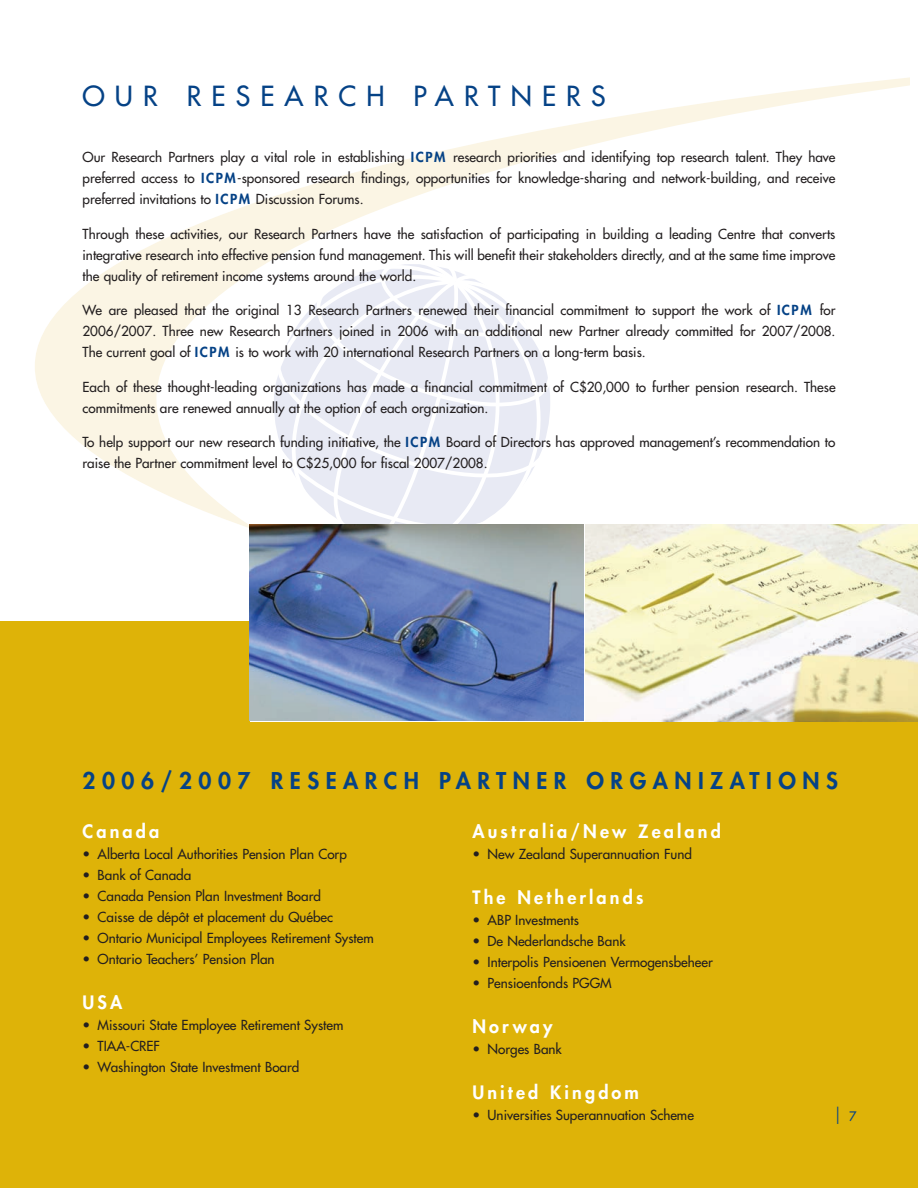
<style>
.page{position:relative;width:918px;height:1188px;background:#fff}
.page>*{position:absolute;margin:0;border:0;box-sizing:border-box;transform-origin:0 0}
.t1{font:27px "Futura";letter-spacing:.375em;color:#054286}
.t2{font:800 22.5px "Futura";letter-spacing:.29em;color:#054286}
.t3{font:300 21px "Futura";color:#054286}
.t4{font:800 18px "Futura";letter-spacing:.175em;color:#fff}
.t5{font:13.5px/21px "Futura";color:#231f20;text-align:justify}
.s1{font-weight:800;color:#054286}
.s2{font-weight:400;font-size:12.75px}
</style>
<div class="page">
<svg style="left:35px;top:243px;width:121px;height:247px;fill:#fbf5e4"></svg>
<svg style="left:156px;top:77px;width:754px;height:544px"></svg>
<svg style="left:263px;top:277px;width:4px;height:226px"></svg>
<svg style="left:267px;top:257px;width:293px;height:267px"></svg>
<div style="left:0;top:621px;width:918px;height:567px;background:#deb308"></div>
<img style="left:250px;top:524px;width:333px;height:196px">
<img style="left:586px;top:524px;width:332px;height:197px">
<h1 class="t1" style="left:82px;top:82px;width:525px">OUR RESEARCH PARTNERS</h1>
<p class="t5" style="left:82px;top:147px;width:755px">Our Research Partners play a vital role in establishing <span class="s1">ICPM</span> research priorities and identifying top research talent. They have preferred access to <span class="s1">ICPM</span>-sponsored research findings, opportunities for knowledge-sharing and network-building, and receive preferred invitations to <span class="s1">ICPM</span> Discussion Forums.</p>
<p class="t5" style="left:83px;top:224px;width:754px">Through these activities, our Research Partners have the satisfaction of participating in building a leading Centre that converts integrative research into effective pension fund management. This will benefit their stakeholders directly, and at the same time improve the quality of retirement income systems around the world.</p>
<p class="t5" style="left:83px;top:300px;width:755px">We are pleased that the original 13 Research Partners renewed their financial commitment to support the work of <span class="s1">ICPM</span> for 2006/2007. Three new Research Partners joined in 2006 with an additional new Partner already committed for 2007/2008.<br>The current goal of <span class="s1">ICPM</span> is to work with 20 international Research Partners on a long-term basis.</p>
<p class="t5" style="left:83px;top:377px;width:755px">Each of these thought-leading organizations has made a financial commitment of C$20,000 to further pension research. These commitments are renewed annually at the option of each organization.</p>
<p class="t5" style="left:83px;top:433px;width:754px">To help support our new research funding initiative, the <span class="s1">ICPM</span> Board of Directors has approved management’s recommendation to raise the Partner commitment level to C$25,000 for fiscal 2007/2008.</p>
<h2 class="t2" style="left:82px;top:770px;width:757px">2006/2007 RESEARCH PARTNER ORGANIZATIONS</h2>
<h3 class="t4" style="left:82px;top:822px;width:78px">Canada</h3>
<p class="t5" style="left:82px;top:844px;width:266px">• Alberta Local Authorities Pension Plan Corp</p>
<p class="t5" style="left:82px;top:865px;width:110px">• Bank of Canada</p>
<p class="t5" style="left:82px;top:886px;width:240px">• Canada Pension Plan Investment Board</p>
<p class="t5" style="left:82px;top:907px;width:252px">• Caisse de dépôt et placement du Québec</p>
<p class="t5" style="left:82px;top:928px;width:293px">• Ontario Municipal Employees Retirement System</p>
<p class="t5" style="left:82px;top:949px;width:194px">• Ontario Teachers’ Pension Plan</p>
<h3 class="t4" style="left:82px;top:993px;width:41px">USA</h3>
<p class="t5" style="left:82px;top:1015px;width:262px">• Missouri State Employee Retirement System</p>
<p class="t5" style="left:82px;top:1036px;width:79px">• TIAA-CREF</p>
<p class="t5" style="left:82px;top:1057px;width:218px">• Washington State Investment Board</p>
<h3 class="t4" style="left:472px;top:822px;width:250px">Australia/New Zealand</h3>
<p class="t5" style="left:472px;top:844px;width:221px">• New Zealand Superannuation Fund</p>
<h3 class="t4" style="left:472px;top:888px;width:172px">The Netherlands</h3>
<p class="t5" style="left:472px;top:910px;width:108px">• ABP Investments</p>
<p class="t5" style="left:472px;top:931px;width:155px">• De Nederlandsche Bank</p>
<p class="t5" style="left:472px;top:952px;width:242px">• Interpolis Pensioenen Vermogensbeheer</p>
<p class="t5" style="left:472px;top:973px;width:141px">• Pensioenfonds PGGM</p>
<h3 class="t4" style="left:472px;top:1017px;width:82px">Norway</h3>
<p class="t5" style="left:472px;top:1039px;width:91px">• Norges Bank</p>
<h3 class="t4" style="left:472px;top:1083px;width:168px">United Kingdom</h3>
<p class="t5" style="left:472px;top:1105px;width:223px">• Universities Superannuation Scheme</p>
<h3 class="t3" style="left:834px;top:1107px;width:24px">| <span class="s2">7</span></h3>
</div>
